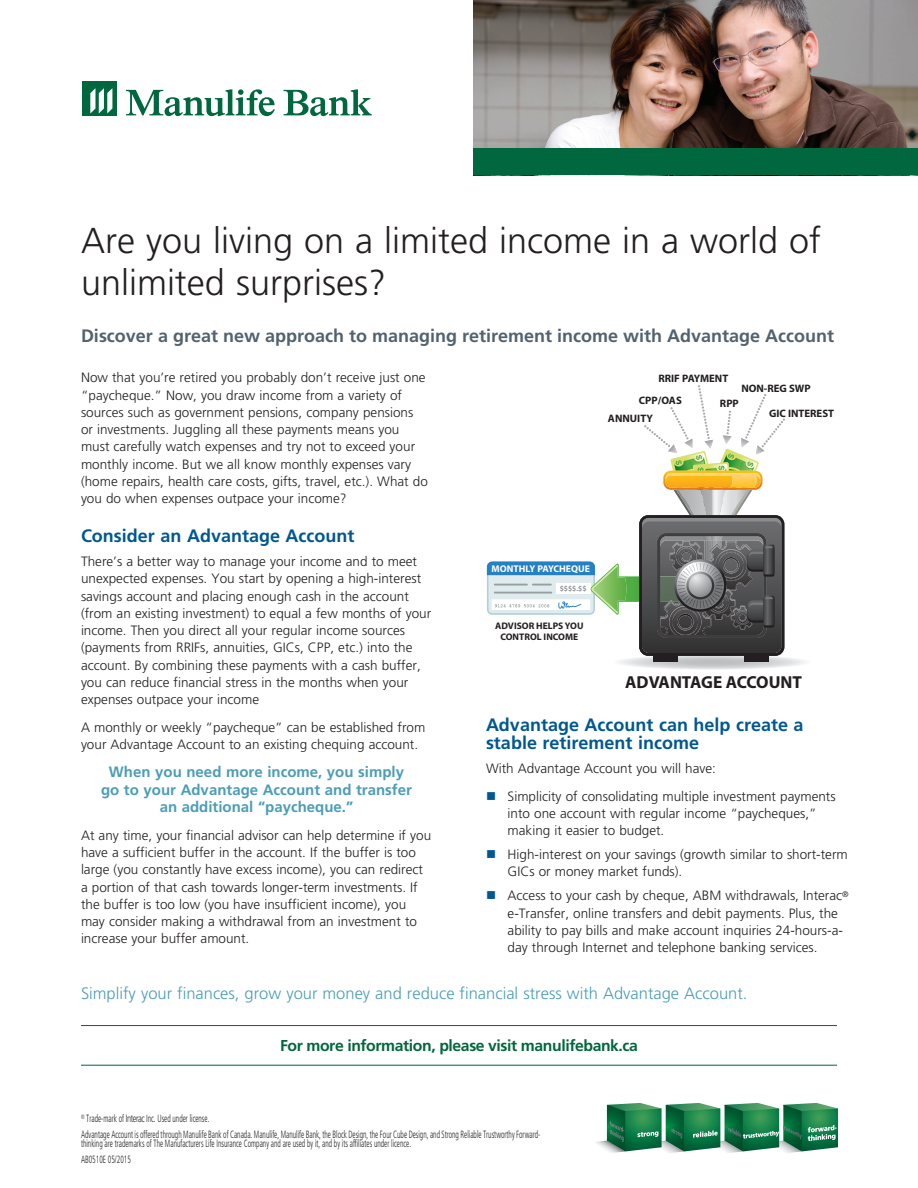
<style>
.page{position:relative;width:918px;height:1188px;background:#fff}
.page>*{position:absolute;margin:0;border:0;box-sizing:border-box;transform-origin:0 0}
.Cover___headline{font:300 36px/42px "Frutiger";color:#231f20}
.Inside___subhead_bol{font:700 18px/17.2px "Frutiger";color:#005890}
.t1{font:700 18px "Frutiger";color:#52626f}
.t2{font:700 17.4px "Myriad Pro";color:#231f20}
.Inside___subhead_bol-2{font:300 16.5px "Frutiger";color:#4b9db7}
.Back_cover_-_call_to{font:700 15.75px "Frutiger";letter-spacing:-.025em;color:#00673e}
.Inside___body_copy{font:700 15px/17.2px "Frutiger";color:#4b9db7;text-align:center}
.Inside___body_copy-2{font:300 13.5px/17.2px "Frutiger";color:#231f20}
.Inside___body_tabs{font:300 13.5px/17.2px "Frutiger";color:#231f20}
.t3{font:700 10.8px "Myriad Pro";color:#231f20}
.Back_cover___legal_t{font:300 condensed 10.5px/9px "Frutiger";color:#231f20;scale:.7 1}
.t4{font:700 9.75px "Myriad Pro";color:#fff}
.t5{font:700 9.6px/11.4px "Myriad Pro";color:#231f20;text-align:center}
.t6{font:700 7.5px "Myriad Pro";color:#939598}
.s1{color:#005890}
.s2{font-stretch:normal}
</style>
<div class="page">
<svg style="left:487px;top:385px;width:319px;height:285px"></svg>
<img style="left:473px;top:0;width:445px;height:148px">
<div style="left:82px;top:81px;width:34px;height:34px;background:#00673e"></div>
<svg style="left:90px;top:88px;width:22px;height:26px"></svg>
<svg style="left:126px;top:89px;width:149px;height:27px"></svg>
<svg style="left:284px;top:89px;width:88px;height:27px"></svg>
<img style="left:784px;top:1151px;width:18px;height:2px">
<img style="left:725px;top:1151px;width:18px;height:2px">
<img style="left:667px;top:1151px;width:17px;height:2px">
<img style="left:595px;top:1141px;width:30px;height:12px">
<svg style="left:607px;top:1103px;width:231px;height:48px;background:#3a8c63"></svg>
<hr style="left:81px;top:1025px;width:756px;height:1px;background:#00673e">
<hr style="left:81px;top:1065px;width:756px;height:1px;background:#00673e">
<div style="left:473px;top:148px;width:445px;height:28px;background:#00673e"></div>
<p class="Cover___headline" style="left:81px;top:220px;width:742px">Are you living on a limited income in a world of unlimited surprises?</p>
<p class="t1" style="left:81px;top:325px;width:755px">Discover a great new approach to managing retirement income with Advantage Account</p>
<p class="Inside___body_copy-2" style="left:81px;top:369px;width:348px">Now that you’re retired you probably don’t receive just one “paycheque.” Now, you draw income from a variety of sources such as government pensions, company pensions or investments. Juggling all these payments means you must carefully watch expenses and try not to exceed your monthly income. But we all know monthly expenses vary (home repairs, health care costs, gifts, travel, etc.). What do you do when expenses outpace your income?</p>
<p class="Inside___subhead_bol" style="left:81px;top:527px;width:275px">Consider an Advantage Account</p>
<p class="Inside___body_copy-2" style="left:81px;top:553px;width:352px">There’s a better way to manage your income and to meet unexpected expenses. You start by opening a high-interest savings account and placing enough cash in the account (from an existing investment) to equal a few months of your income. Then you direct all your regular income sources (payments from RRIFs, annuities, GICs, CPP, etc.) into the account. By combining these payments with a cash buffer, you can reduce financial stress in the months when your expenses outpace your income</p>
<p class="Inside___body_copy-2" style="left:81px;top:719px;width:346px">A monthly or weekly “paycheque” can be established from your Advantage Account to an existing chequing account.</p>
<p class="Inside___body_copy" style="left:101px;top:763px;width:312px">When you need more income, you simply go to your Advantage Account and transfer an additional “paycheque.”</p>
<p class="Inside___body_copy-2" style="left:81px;top:827px;width:352px">At any time, your financial advisor can help determine if you have a sufficient buffer in the account. If the buffer is too large (you constantly have excess income), you can redirect a portion of that cash towards longer-term investments. If the buffer is too low (you have insufficient income), you may consider making a withdrawal from an investment to increase your buffer amount.</p>
<p class="t3" style="left:658px;top:371px;width:71px">RRIF PAYMENT</p>
<p class="t3" style="left:741px;top:381px;width:71px">NON-REG SWP</p>
<p class="t3" style="left:639px;top:393px;width:44px">CPP/OAS</p>
<p class="t3" style="left:608px;top:412px;width:46px">ANNUITY</p>
<p class="t3" style="left:720px;top:397px;width:20px">RPP</p>
<p class="t3" style="left:769px;top:406px;width:67px">GIC INTEREST</p>
<p class="t4" style="left:492px;top:563px;width:100px">MONTHLY PAYCHEQUE</p>
<p class="t6" style="left:560px;top:584px;width:28px">$$$$.$$</p>
<p class="t5" style="left:495px;top:619px;width:90px">ADVISOR HELPS YOU<br>CONTROL INCOME</p>
<p class="t2" style="left:625px;top:671px;width:178px">ADVANTAGE ACCOUNT</p>
<p class="Inside___subhead_bol" style="left:486px;top:716px;width:319px">Advantage Account can help create a stable retirement income</p>
<p class="Inside___body_copy-2" style="left:486px;top:759px;width:231px">With Advantage Account you will have:</p>
<p class="Inside___body_tabs" style="left:508px;top:787px;width:330px;text-indent:-22px"><span class="s1">■</span> Simplicity of consolidating multiple investment payments into one account with regular income “paycheques,” making it easier to budget.</p>
<p class="Inside___body_tabs" style="left:508px;top:846px;width:342px;text-indent:-22px"><span class="s1">■</span> High-interest on your savings (growth similar to short-term<br>GICs or money market funds).</p>
<p class="Inside___body_tabs" style="left:508px;top:887px;width:343px;text-indent:-22px"><span class="s1">■</span> Access to your cash by cheque, ABM withdrawals, Interac<sup>® </sup>e-Transfer, online transfers and debit payments. Plus, the ability to pay bills and make account inquiries 24-hours-a&shy;day through Internet and telephone banking services.</p>
<p class="Inside___subhead_bol-2" style="left:81px;top:984px;width:668px">Simplify your finances, grow your money and reduce financial stress with Advantage Account.</p>
<p class="Back_cover_-_call_to" style="left:280px;top:1037px;width:359px">For more information, please visit manulifebank.ca</p>
<p class="Back_cover___legal_t" style="left:81px;top:1114px;width:185px"><sup>®</sup> Trade-mark of <span class="s2">Interac</span> Inc. Used under license.</p>
<p class="Back_cover___legal_t" style="left:81px;top:1130px;width:658px">Advantage Account is offered through Manulife Bank of Canada. Manulife, Manulife Bank, the Block Design, the Four Cube Design, and Strong Reliable Trustworthy Forward&shy;thinking are trademarks of The Manufacturers Life Insurance Company and are used by it, and by its affiliates under licence.</p>
<p class="Back_cover___legal_t" style="left:81px;top:1155px;width:73px">AB0510E 05/2015</p>
</div>
